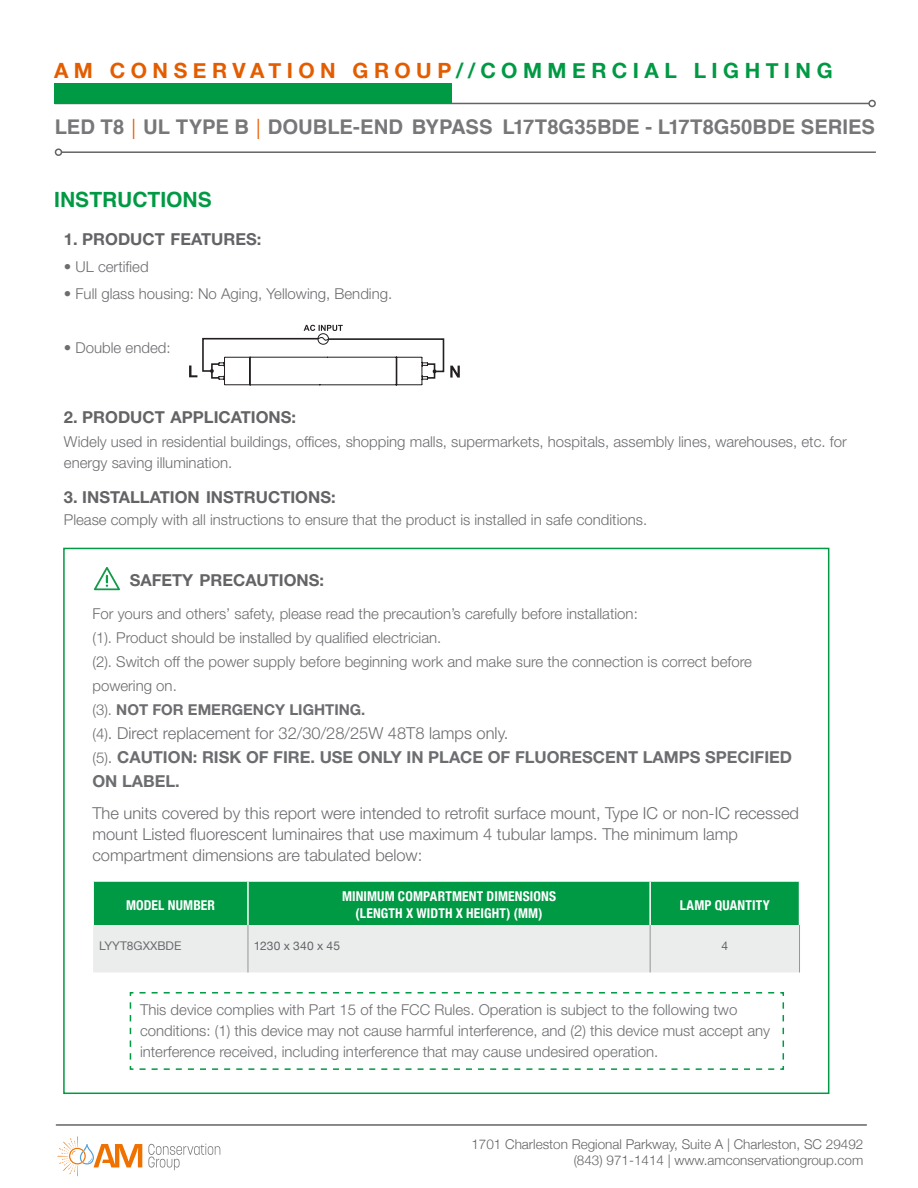
<style>
.page{position:relative;width:918px;height:1188px;background:#fff}
.page>*{position:absolute;margin:0;border:0;box-sizing:border-box;transform-origin:0 0}
.t1{font:700 21px "Helvetica Neue";letter-spacing:.26em;color:#094}
.t2{font:700 21px "Helvetica";color:#094}
.t3{font:700 20.25px "Helvetica";color:#77777a}
.Description{font:300 16.5px/21px "Helvetica Neue LT Std";color:#6c6d70}
.t4{font:700 16.5px "Helvetica Neue LT Std";color:#646467}
.Description-2{font:700 16.5px/24px "Helvetica Neue LT Std";color:#6c6d70}
.Description-3{font:300 15px/21px "Helvetica Neue LT Std";color:#6c6d70}
.Description-4{font:700 15px "Helvetica Neue LT Std";color:#6c6d70}
.t5{font:300 13.5px/16.2px "Helvetica Neue";color:#646467;text-align:right}
.t6{font:700 condensed 13.5px "Helvetica Neue";letter-spacing:.015em;color:#fff}
.Description-5{font:12px "Helvetica Neue";letter-spacing:.015em;color:#646467}
.Description-6{font:12px "Helvetica Neue";color:#6c6d70}
.s1{color:#e35d00}
.s2{font-weight:300;color:#e85d00}
.s3{font-weight:300}
.s4{font-size:15px}
.s5{font-weight:300;font-size:15px}
</style>
<div class="page">
<svg style="left:148px;top:1144px;width:72px;height:26px"></svg>
<svg style="left:57px;top:1136px;width:85px;height:40px"></svg>
<hr style="left:56px;top:1124px;width:810px;height:2px;background:#646467">
<hr style="left:55px;top:103px;width:814px;height:1px;background:#646467">
<div style="left:868px;top:100px;width:8px;height:7px;border:2px solid #646467;border-radius:50%"></div>
<div style="left:54px;top:84px;width:398px;height:20px;background:#094"></div>
<hr style="left:62px;top:151px;width:814px;height:2px;background:#646467">
<div style="left:55px;top:148px;width:7px;height:8px;border:2px solid #646467;border-radius:50%"></div>
<svg style="left:93px;top:882px;width:706px;height:90px;background:#7ac49b"></svg>
<hr style="left:92px;top:882px;width:2px;height:43px;background:#fff">
<hr style="left:247px;top:882px;width:2px;height:43px;background:#fff">
<hr style="left:649px;top:882px;width:2px;height:43px;background:#fff">
<hr style="left:248px;top:925px;width:1px;height:47px;background:#939598">
<hr style="left:650px;top:925px;width:1px;height:47px;background:#939598">
<hr style="left:799px;top:925px;width:1px;height:47px;background:#939598">
<svg style="left:129px;top:992px;width:656px;height:78px"></svg>
<svg style="left:94px;top:567px;width:26px;height:23px"></svg>
<svg style="left:189px;top:325px;width:271px;height:60px"></svg>
<h1 class="t1" style="left:54px;top:54px;width:780px"><span class="s1">AM CONSERVATION GROUP</span>//COMMERCIAL LIGHTING</h1>
<h2 class="t3" style="left:55px;top:111px;width:822px">LED T8 <span class="s2">|</span> UL TYPE B <span class="s2">|</span> DOUBLE-END BYPASS L17T8G35BDE - L17T8G50BDE SERIES</h2>
<p class="t2" style="left:54px;top:183px;width:159px">INSTRUCTIONS</p>
<p class="t4" style="left:64px;top:229px;width:199px">1. PRODUCT FEATURES:</p>
<p class="Description-3" style="left:64px;top:256px;width:86px">• UL certified</p>
<p class="Description-3" style="left:64px;top:283px;width:330px">• Full glass housing: No Aging, Yellowing, Bending.</p>
<p class="Description-3" style="left:64px;top:337px;width:108px">• Double ended:</p>
<p class="t4" style="left:64px;top:407px;width:234px">2. PRODUCT APPLICATIONS:</p>
<p class="Description-3" style="left:64px;top:431px;width:784px">Widely used in residential buildings, offices, shopping malls, supermarkets, hospitals, assembly lines, warehouses, etc. for energy saving illumination.</p>
<p class="t4" style="left:64px;top:487px;width:273px">3. INSTALLATION INSTRUCTIONS:</p>
<p class="Description-3" style="left:64px;top:509px;width:585px">Please comply with all instructions to ensure that the product is installed in safe conditions.</p>
<p class="t4" style="left:130px;top:570px;width:196px">SAFETY PRECAUTIONS:</p>
<p class="Description-3" style="left:92px;top:603px;width:547px">For yours and others’ safety, please read the precaution’s carefully before installation:</p>
<p class="Description-3" style="left:92px;top:627px;width:350px">(1). Product should be installed by qualified electrician.</p>
<p class="Description-3" style="left:92px;top:650px;width:661px;line-height:24px">(2). Switch off the power supply before beginning work and make sure the connection is correct before powering on.</p>
<p class="Description-4" style="left:92px;top:701px;width:275px"><span class="s3">(3).</span> NOT FOR EMERGENCY LIGHTING.</p>
<p class="Description" style="left:92px;top:723px;width:418px"><span class="s4">(4)</span>. Direct replacement for 32/30/28/25W 48T8 lamps only.</p>
<p class="Description-2" style="left:92px;top:745px;width:701px"><span class="s5">(5)</span><span class="s3">.</span> CAUTION: RISK OF FIRE. USE ONLY IN PLACE OF FLUORESCENT LAMPS SPECIFIED<br>ON LABEL.</p>
<p class="Description" style="left:92px;top:802px;width:708px">The units covered by this report were intended to retrofit surface mount, Type IC or non-IC recessed mount Listed fluorescent luminaires that use maximum 4 tubular lamps. The minimum lamp compartment dimensions are tabulated below:</p>
<p class="t6" style="left:126px;top:893px;width:91px">MODEL NUMBER</p>
<p class="t6" style="left:342px;top:885px;width:216px">MINIMUM COMPARTMENT DIMENSIONS</p>
<p class="t6" style="left:356px;top:902px;width:188px">(LENGTH X WIDTH X HEIGHT) (MM)</p>
<p class="t6" style="left:680px;top:893px;width:92px">LAMP QUANTITY</p>
<p class="Description-6" style="left:99px;top:937px;width:84px">LYYT8GXXBDE</p>
<p class="Description-5" style="left:254px;top:937px;width:88px">1230 x 340 x 45</p>
<p class="Description-5" style="left:722px;top:937px;width:8px">4</p>
<p class="Description-3" style="left:140px;top:999px;width:632px">This device complies with Part 15 of the FCC Rules. Operation is subject to the following two conditions: (1) this device may not cause harmful interference, and (2) this device must accept any interference received, including interference that may cause undesired operation.</p>
<p class="t5" style="left:471px;top:1135px;width:393px">1701 Charleston Regional Parkway, Suite A | Charleston, SC 29492 (843) 971-1414 | www.amconservationgroup.com</p>
</div>
